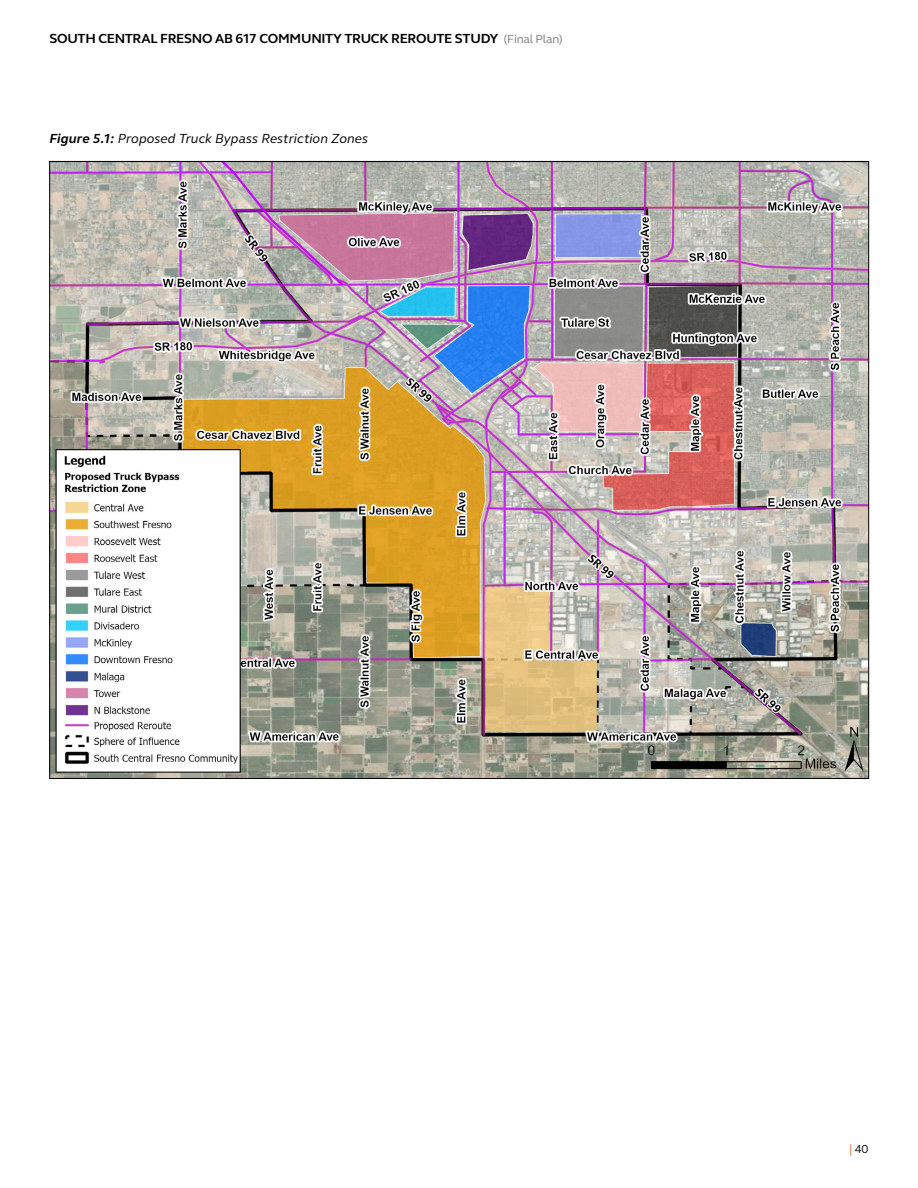
<style>
.page{position:relative;width:918px;height:1188px;background:#fff}
.page>*{position:absolute;margin:0;border:0;box-sizing:border-box;transform-origin:0 0}
.t1{font:700 13.5px "FS Elliot Pro";letter-spacing:-.025em;color:#000}
.t2{font:italic 13.5px "FS Elliot Pro";letter-spacing:.005em;color:#000}
.t3{font:12px "FS Elliot Pro";color:#000}
.s1{font-weight:400;font-size:12px;color:#7c7b7a}
.s2{font-weight:700}
.s3{color:#e76a25}
</style>
<div class="page">
<img style="left:52px;top:163px;width:815px;height:614px">
<p class="t1" style="left:50px;top:30px;width:515px">SOUTH CENTRAL FRESNO AB 617 COMMUNITY TRUCK REROUTE STUDY <span class="s1">(Final Plan)</span></p>
<p class="t2" style="left:50px;top:130px;width:320px"><span class="s2">Figure 5.1:</span> Proposed Truck Bypass Restriction Zones</p>
<p class="t3" style="left:850px;top:1141px;width:20px"><span class="s3">|</span>40</p>
</div>
